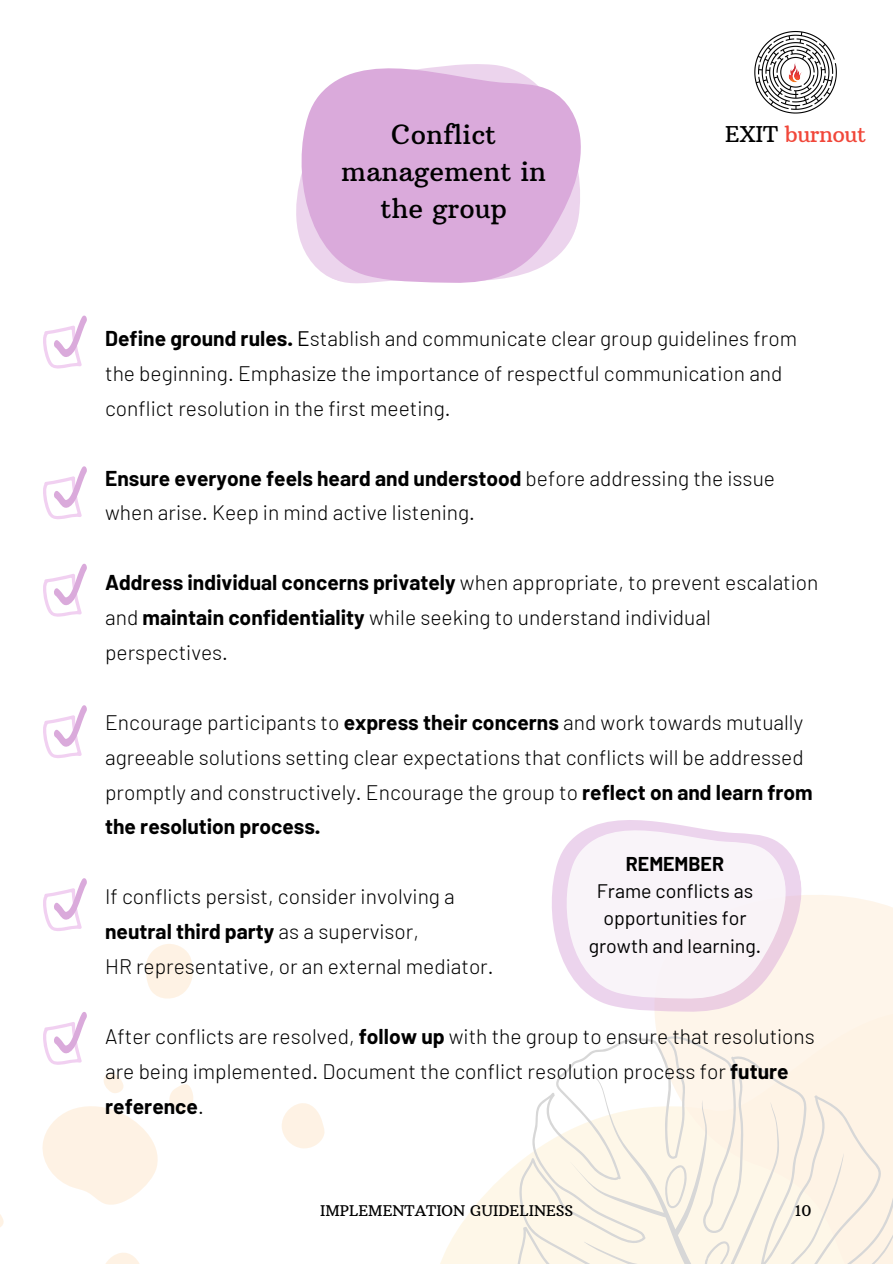
<style>
.page{position:relative;width:893px;height:1264px;background:#fff}
.page>*{position:absolute;margin:0;border:0;box-sizing:border-box;transform-origin:0 0}
.t1{font:27px/37.2px "Arbutus Slab";color:#000;text-align:center}
.t2{font:22.2px "Arbutus Slab";letter-spacing:-.02em;color:#f1473a}
.t3{font:300 21px/34.8px "Barlow";color:#000}
.t4{font:19.5px/27.2px "Barlow";color:#000;text-align:center}
.t5{font:700 19.5px "Barlow";color:#000}
.t6{font:15px "Arbutus Slab";color:#000}
.s1{color:#000}
.s2{font-weight:700}
.s3{font-weight:400}
</style>
<div class="page">
<svg style="left:146px;top:944px;width:47px;height:55px"></svg>
<svg style="left:106px;top:1253px;width:33px;height:10px"></svg>
<svg style="left:282px;top:1103px;width:42px;height:46px"></svg>
<svg style="left:0;top:1214px;width:4px;height:13px"></svg>
<svg style="left:754px;top:31px;width:82px;height:83px"></svg>
<svg style="left:441px;top:1165px;width:75px;height:98px;fill:#fef7e8"></svg>
<div style="left:657px;top:895px;width:235px;height:139px;background:#fef5ea"></div>
<svg style="left:516px;top:1034px;width:376px;height:229px;fill:#fef7e8"></svg>
<svg style="left:703px;top:1240px;width:26px;height:23px"></svg>
<svg style="left:664px;top:1164px;width:22px;height:44px"></svg>
<svg style="left:296px;top:64px;width:285px;height:220px;background:#e0b8e1"></svg>
<svg style="left:552px;top:879px;width:266px;height:153px;fill:#fef5ea"></svg>
<svg style="left:554px;top:820px;width:247px;height:197px;fill:#f9f4f9"></svg>
<svg style="left:43px;top:315px;width:44px;height:54px"></svg>
<svg style="left:43px;top:466px;width:44px;height:53px"></svg>
<svg style="left:43px;top:563px;width:44px;height:54px"></svg>
<svg style="left:43px;top:705px;width:44px;height:53px"></svg>
<svg style="left:43px;top:878px;width:44px;height:53px"></svg>
<svg style="left:42px;top:1012px;width:151px;height:193px"></svg>
<p class="t1" style="left:341px;top:116px;width:206px">Conflict management in the group</p>
<p class="t2" style="left:725px;top:121px;width:143px"><span class="s1">EXIT</span> burnout</p>
<p class="t3" style="left:105px;top:320px;width:693px"><span class="s2">Define ground rules.</span> <span class="s3">E</span>stablish and communicate clear group guidelines from the beginning. Emphasize the importance of respectful communication and conflict resolution in the first meeting.</p>
<p class="t3" style="left:105px;top:459px;width:671px"><span class="s2">Ensure everyone feels heard and understood</span> before addressing the issue when arise. Keep in mind active listening.</p>
<p class="t3" style="left:105px;top:564px;width:714px"><span class="s2">Address individual concerns privately</span> when appropriate, to prevent escalation and <span class="s2">maintain confidentiality</span> while seeking to understand individual perspectives.</p>
<p class="t3" style="left:105px;top:704px;width:709px">Encourage participants to <span class="s2">express their concerns</span> and work towards mutually agreeable solutions setting clear expectations that conflicts will be addressed promptly and constructively. Encourage the group to <span class="s2">reflect on and learn from the resolution process.</span></p>
<p class="t3" style="left:105px;top:878px;width:390px">If conflicts persist, consider involving a <span class="s2">neutral third party</span> as a supervisor,<br>HR representative, or an external mediator.</p>
<p class="t5" style="left:626px;top:851px;width:100px">REMEMBER</p>
<p class="t4" style="left:588px;top:876px;width:174px">Frame conflicts as opportunities for growth and learning.</p>
<p class="t3" style="left:105px;top:1017px;width:711px">After conflicts are resolved, <span class="s2">follow up</span> with the group to ensure that resolutions are being implemented. Document the conflict resolution process for <span class="s2">future reference</span>.</p>
<p class="t6" style="left:320px;top:1201px;width:255px">IMPLEMENTATION GUIDELINESS</p>
<p class="t6" style="left:795px;top:1201px;width:18px">10</p>
</div>
